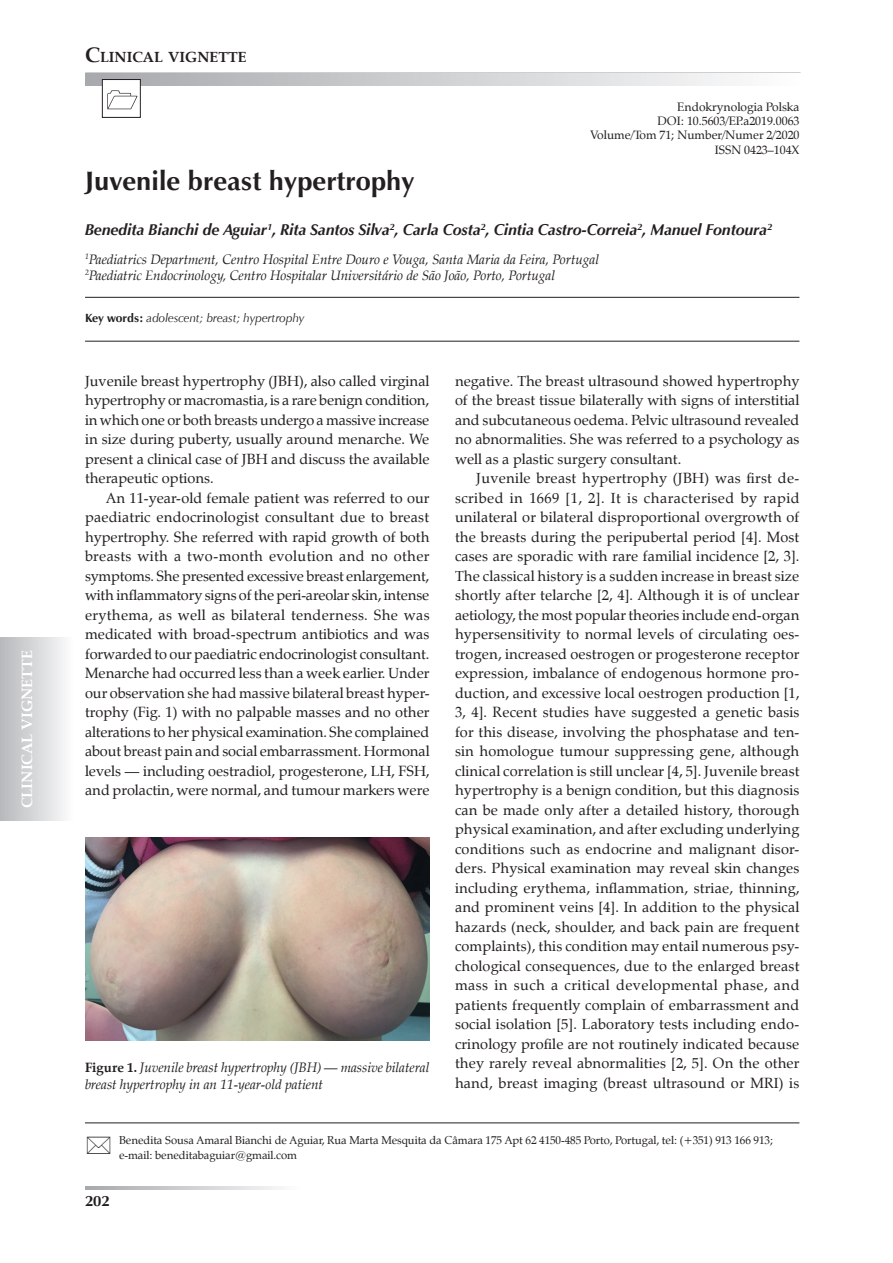
<style>
.page{position:relative;width:893px;height:1263px;background:#fff}
.page>*{position:absolute;margin:0;border:0;box-sizing:border-box;transform-origin:0 0}
.t1{font:700 27px "Zapf Humnst EU";color:#231f20}
.t2{font:italic 700 15.75px "Zapf Humnst EU";letter-spacing:-.01em;color:#231f20}
.t3{font:700 15px "Zapf Calligr EU";color:#fff}
.t4{font:700 15px "Zapf Humnst EU";color:#231f20}
.t5{font:700 14.7px "Zapf Calligr EU";color:#231f20}
.t6{font:14.55px/19.5px "Zapf Calligr EU";color:#231f20;text-align:justify}
.t7{font:italic 13.5px/16.2px "Zapf Calligr EU";color:#231f20}
.t8{font:12px/14.2px "Zapf Calligr EU";color:#231f20;text-align:right}
.t9{font:italic 12px "Zapf Humnst EU";color:#231f20}
.t10{font:11.25px/15px "Zapf Calligr EU";letter-spacing:-.005em;color:#231f20}
.s1{font-size:21px}
.s2{font-weight:700;font-style:normal}
</style>
<div class="page">
<hr style="left:85px;top:73px;width:716px;height:1px;background:#231f20">
<svg style="left:85px;top:74px;width:646px;height:12px;background:#cecfd1"></svg>
<div style="left:102px;top:80px;width:38px;height:37px;background:#fff"></div>
<div style="left:102px;top:79px;width:39px;height:39px;border:1px solid #231f20"></div>
<svg style="left:107px;top:90px;width:30px;height:19px"></svg>
<svg style="left:85px;top:1186px;width:194px;height:3px"></svg>
<div style="left:0;top:638px;width:73px;height:182px;background:linear-gradient(to right,#b7b8bb,#fbfcfd)"></div>
<hr style="left:85px;top:297px;width:714px;height:1px;background:#231f20">
<hr style="left:85px;top:341px;width:714px;height:1px;background:#231f20">
<img style="left:85px;top:838px;width:344px;height:202px">
<hr style="left:85px;top:1123px;width:714px;height:1px;background:#231f20">
<p class="t3" style="left:18px;top:808px;width:160px;rotate:-90deg">Clinical vignette</p>
<p class="t5" style="left:85px;top:48px;width:163px"><span class="s1">C</span>LINICAL VIGNETTE</p>
<p class="t8" style="left:590px;top:100px;width:211px">Endokrynologia Polska<br>DOI: 10.5603/EP.a2019.0063<br>Volume/Tom 71; Number/Numer 2/2020<br>ISSN 0423–104X</p>
<h1 class="t1" style="left:85px;top:164px;width:331px">Juvenile breast hypertrophy</h1>
<p class="t2" style="left:85px;top:220px;width:689px">Benedita Bianchi de Aguiar<sup>1</sup>, Rita Santos Silva<sup>2</sup>, Carla Costa<sup>2</sup>, Cintia Castro-Correia<sup>2</sup>, Manuel Fontoura<sup>2</sup></p>
<p class="t7" style="left:85px;top:251px;width:516px"><sup>1</sup>Paediatrics Department, Centro Hospital Entre Douro e Vouga, Santa Maria da Feira, Portugal<br><sup>2</sup>Paediatric Endocrinology, Centro Hospitalar Universitário de São João, Porto, Portugal</p>
<p class="t9" style="left:85px;top:310px;width:221px"><span class="s2">Key words:</span> adolescent; breast; hypertrophy</p>
<p class="t6" style="left:85px;top:371px;width:346px">Juvenile breast hypertrophy (JBH), also called virginal hypertrophy or macromastia, is a rare benign condition, in which one or both breasts undergo a massive increase in size during puberty, usually around menarche. We present a clinical case of JBH and discuss the available therapeutic options.</p>
<p class="t6" style="left:85px;top:488px;width:346px;text-indent:21px">An 11-year-old female patient was referred to our paediatric endocrinologist consultant due to breast hypertrophy. She referred with rapid growth of both breasts with a two-month evolution and no other symptoms. She presented excessive breast enlargement, with inflammatory signs of the peri-areolar skin, intense erythema, as well as bilateral tenderness. She was medicated with broad-spectrum antibiotics and was forwarded to our paediatric endocrinologist consultant.<br>Menarche had occurred less than a week earlier. Under our observation she had massive bilateral breast hyper&shy;trophy (Fig. 1) with no palpable masses and no other alterations to her physical examination. She complained about breast pain and social embarrassment. Hormonal levels — including oestradiol, progesterone, LH, FSH, and prolactin, were normal, and tumour markers were</p>
<p class="t7" style="left:85px;top:1059px;width:346px;line-height:17px"><span class="s2">Figure 1.</span> Juvenile breast hypertrophy (JBH) — massive bilateral breast hypertrophy in an 11-year-old patient</p>
<p class="t6" style="left:455px;top:371px;width:346px">negative. The breast ultrasound showed hypertrophy of the breast tissue bilaterally with signs of interstitial and subcutaneous oedema. Pelvic ultrasound revealed no abnormalities. She was referred to a psychology as well as a plastic surgery consultant.</p>
<p class="t6" style="left:455px;top:469px;width:346px;text-indent:21px">Juvenile breast hypertrophy (JBH) was first de&shy;scribed in 1669 [1, 2]. It is characterised by rapid unilateral or bilateral disproportional overgrowth of the breasts during the peripubertal period [4]. Most cases are sporadic with rare familial incidence [2, 3].<br>The classical history is a sudden increase in breast size shortly after telarche [2, 4]. Although it is of unclear aetiology, the most popular theories include end-organ hypersensitivity to normal levels of circulating oes&shy;trogen, increased oestrogen or progesterone receptor expression, imbalance of endogenous hormone pro&shy;duction, and excessive local oestrogen production [1, 3, 4]. Recent studies have suggested a genetic basis for this disease, involving the phosphatase and ten&shy;sin homologue tumour suppressing gene, although clinical correlation is still unclear [4, 5]. Juvenile breast hypertrophy is a benign condition, but this diagnosis can be made only after a detailed history, thorough physical examination, and after excluding underlying conditions such as endocrine and malignant disor&shy;ders. Physical examination may reveal skin changes including erythema, inflammation, striae, thinning, and prominent veins [4]. In addition to the physical hazards (neck, shoulder, and back pain are frequent complaints), this condition may entail numerous psy&shy;chological consequences, due to the enlarged breast mass in such a critical developmental phase, and patients frequently complain of embarrassment and social isolation [5]. Laboratory tests including endo&shy;crinology profile are not routinely indicated because they rarely reveal abnormalities [2, 5]. On the other hand, breast imaging (breast ultrasound or MRI) is</p>
<p class="t10" style="left:119px;top:1133px;width:656px">Benedita Sousa Amaral Bianchi de Aguiar, Rua Marta Mesquita da Câmara 175 Apt 62 4150-485 Porto, Portugal, tel: (+351) 913 166 913; e-mail: beneditabaguiar@gmail.com</p>
<p class="t4" style="left:85px;top:1191px;width:26px">202</p>
</div>
